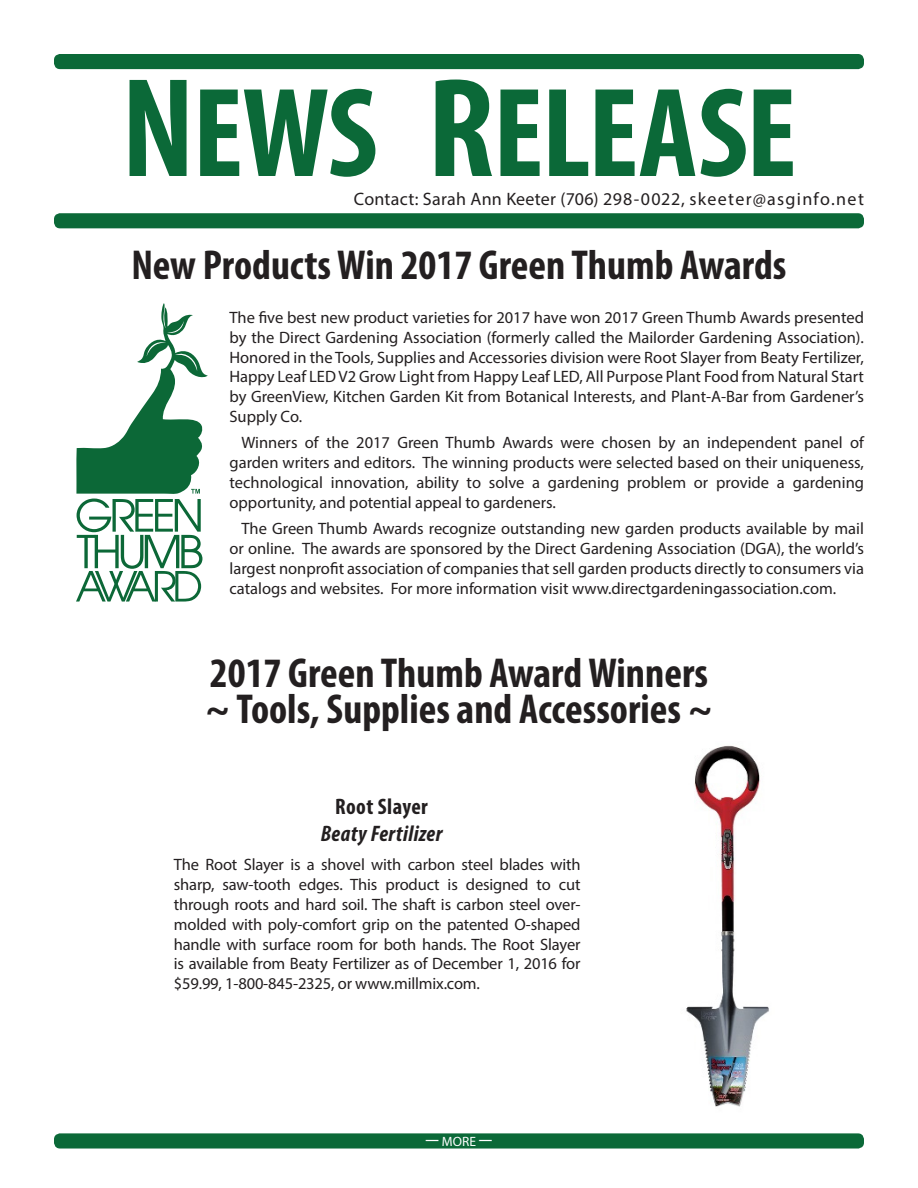
<style>
.page{position:relative;width:918px;height:1188px;background:#fff}
.page>*{position:absolute;margin:0;border:0;box-sizing:border-box;transform-origin:0 0}
.t1{font:128.25px "Myriad Pro Bold Cond SC900";letter-spacing:-.015em;color:#0b6938}
.t2{font:700 condensed 42px/36px "Myriad Pro";color:#231f20}
.t3{font:italic 700 condensed 22.5px "Myriad Pro";letter-spacing:.02em;color:#231f20}
.t4{font:700 condensed 22.5px "Myriad Pro";letter-spacing:.02em;color:#231f20}
.t5{font:18px "Myriad Pro";letter-spacing:.03em;color:#231f20}
.t6{font:16.5px/19.8px "Myriad Pro";color:#231f20;text-align:justify}
.t7{font:13.5px "Myriad Pro Regular SC900";color:#fff}
.s1{font-size:142.5px}
.s2{font-family:"Myriad Pro";font-weight:700;font-stretch:condensed}
</style>
<div class="page">
<div style="left:54px;top:1133px;width:810px;height:16px;background:#0b6938;border-radius:6px"></div>
<div style="left:54px;top:54px;width:810px;height:15px;background:#0b6938;border-radius:6px"></div>
<div style="left:54px;top:213px;width:810px;height:15px;background:#0b6938;border-radius:6px"></div>
<svg style="left:76px;top:303px;width:132px;height:299px"></svg>
<img style="left:686px;top:745px;width:83px;height:362px">
<h1 class="t1" style="left:121px;top:53px;width:677px"><span class="s1">N</span>EWS <span class="s1">R</span>ELEASE</h1>
<p class="t5" style="left:354px;top:188px;width:512px">Contact: Sarah Ann Keeter (706) 298-0022, skeeter@asginfo.net</p>
<h2 class="t2" style="left:131px;top:246px;width:657px">New Products Win 2017 Green Thumb Awards</h2>
<p class="t6" style="left:230px;top:307px;width:636px">The five best new product varieties for 2017 have won 2017 Green Thumb Awards presented by the Direct Gardening Association (formerly called the Mailorder Gardening Association).<br>Honored in the Tools, Supplies and Accessories division were Root Slayer from Beaty Fertilizer, Happy Leaf LED V2 Grow Light from Happy Leaf LED, All Purpose Plant Food from Natural Start by GreenView, Kitchen Garden Kit from Botanical Interests, and Plant-A-Bar from Gardener’s Supply Co.</p>
<p class="t6" style="left:230px;top:433px;width:636px;text-indent:12px">Winners of the 2017 Green Thumb Awards were chosen by an independent panel of garden writers and editors. The winning products were selected based on their uniqueness, technological innovation, ability to solve a gardening problem or provide a gardening opportunity, and potential appeal to gardeners.</p>
<p class="t6" style="left:230px;top:519px;width:636px;text-indent:12px">The Green Thumb Awards recognize outstanding new garden products available by mail or online. The awards are sponsored by the Direct Gardening Association (DGA), the world’s largest nonprofit association of companies that sell garden products directly to consumers via catalogs and websites. For more information visit www.directgardeningassociation.com.</p>
<h2 class="t2" style="left:205px;top:654px;width:509px">2017 Green Thumb Award Winners ~ Tools, Supplies and Accessories ~</h2>
<h3 class="t4" style="left:335px;top:792px;width:94px">Root Slayer</h3>
<h3 class="t3" style="left:321px;top:819px;width:123px">Beaty Fertilizer</h3>
<p class="t6" style="left:174px;top:855px;width:408px">The Root Slayer is a shovel with carbon steel blades with sharp, saw-tooth edges. This product is designed to cut through roots and hard soil. The shaft is carbon steel over&shy;molded with poly-comfort grip on the patented O-shaped handle with surface room for both hands. The Root Slayer is available from Beaty Fertilizer as of December 1, 2016 for $59.99, 1-800-845-2325, or www.millmix.com.</p>
<p class="t7" style="left:426px;top:1133px;width:68px"><span class="s2">—</span> MORE <span class="s2">—</span></p>
</div>
